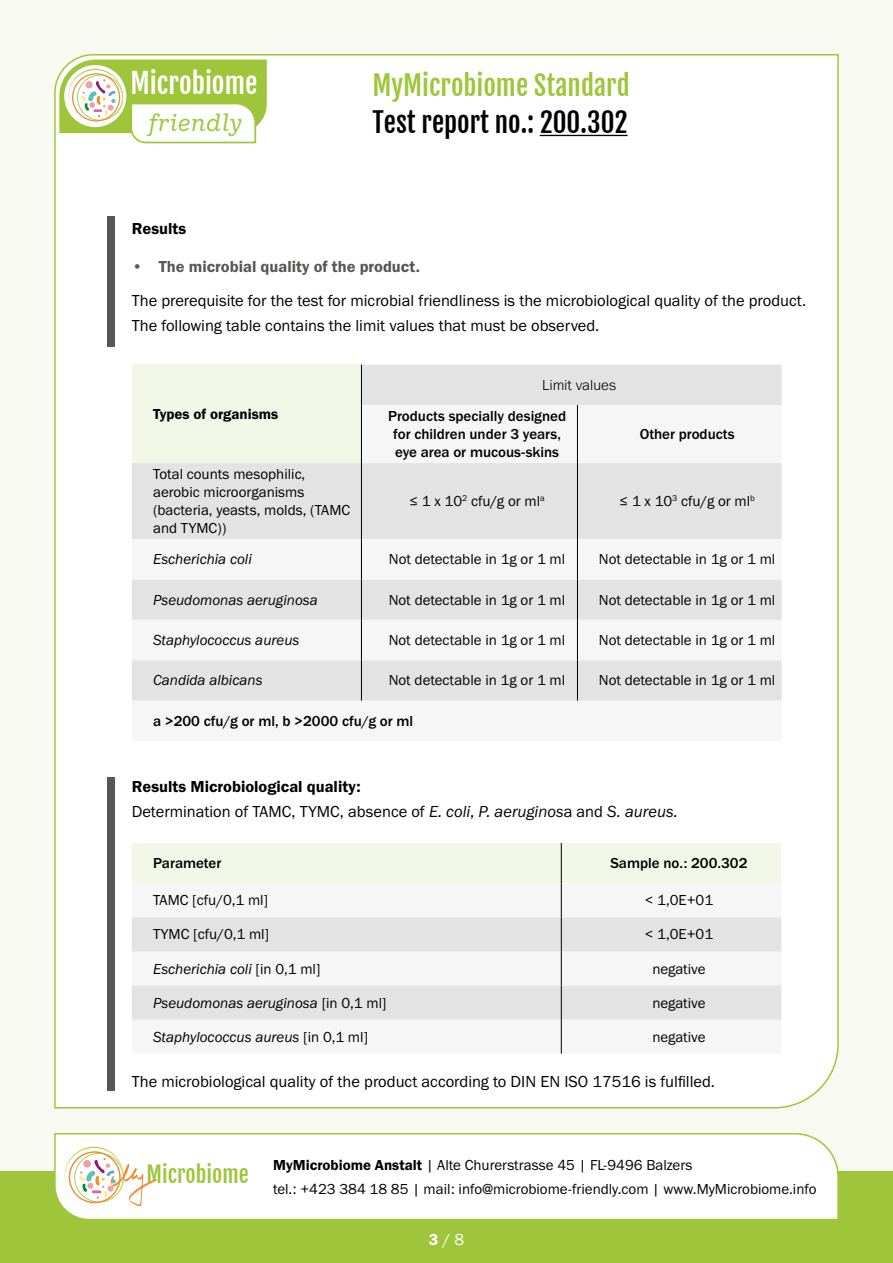
<style>
.page{position:relative;width:893px;height:1263px;background:#f8faf1}
.page>*{position:absolute;margin:0;border:0;box-sizing:border-box;transform-origin:0 0}
.t1{font:27.45px "Fjalla One";color:#fff}
.t2{font:27px "Fjalla One";color:#000}
.t3{font:27px "Fjalla One";color:#9fc63b}
.t4{font:italic 24px "Ivy Style TW";color:#9fc63b}
.t5{font:22.05px "Fjalla One";color:#9fc63b}
.t6{font:16.5px/25.5px "Franklin Gothic URW Boo";color:#000}
.t7{font:16.5px "Franklin Gothic URW Dem";color:#000}
.t8{font:16.5px "Franklin Gothic URW Dem";color:#575756}
.t9{font:16.5px "Franklin Gothic URW Boo";color:#fff}
.t10{font:15px/18px "Franklin Gothic URW Boo";color:#000}
.t11{font:15px "Franklin Gothic URW Boo Ita";color:#000}
.t12{font:500 15px/18px "Franklin Gothic URW";color:#000;text-align:center}
.t13{font:15px "Franklin Gothic URW Dem";color:#000}
.t14{font:300 15px "Franklin Gothic URW";color:#000}
.s1{font-family:"Franklin Gothic URW Boo Ita"}
.s2{font-family:"Franklin Gothic URW Boo"}
.s3{font-family:"Franklin Gothic URW Dem"}
</style>
<div class="page">
<div style="left:54px;top:54px;width:785px;height:1055px;background:#fff"></div>
<div style="left:0;top:1171px;width:893px;height:92px;background:#9fc63b"></div>
<div style="left:54px;top:1133px;width:785px;height:86px;background:#fff"></div>
<svg style="left:59px;top:60px;width:208px;height:84px"></svg>
<img style="left:64px;top:1147px;width:60px;height:60px">
<svg style="left:69px;top:1151px;width:88px;height:56px"></svg>
<hr style="left:540px;top:135px;width:88px;height:1px;background:#000">
<svg style="left:132px;top:365px;width:650px;height:40px;fill:#e3e3e3"></svg>
<svg style="left:132px;top:405px;width:650px;height:336px"></svg>
<hr style="left:361px;top:365px;width:1px;height:40px;background:#000">
<hr style="left:361px;top:405px;width:1px;height:58px;background:#000">
<hr style="left:577px;top:405px;width:1px;height:58px;background:#000">
<hr style="left:361px;top:463px;width:1px;height:76px;background:#000">
<hr style="left:577px;top:463px;width:1px;height:76px;background:#000">
<hr style="left:361px;top:539px;width:1px;height:40px;background:#000">
<hr style="left:577px;top:539px;width:1px;height:40px;background:#000">
<hr style="left:361px;top:579px;width:1px;height:41px;background:#000">
<hr style="left:577px;top:579px;width:1px;height:41px;background:#000">
<hr style="left:361px;top:620px;width:1px;height:40px;background:#000">
<hr style="left:577px;top:620px;width:1px;height:40px;background:#000">
<hr style="left:361px;top:660px;width:1px;height:41px;background:#000">
<hr style="left:577px;top:660px;width:1px;height:41px;background:#000">
<div style="left:132px;top:843px;width:649px;height:40px;background:#f2f7e7"></div>
<svg style="left:132px;top:883px;width:649px;height:170px"></svg>
<svg style="left:132px;top:917px;width:649px;height:102px;fill:#e3e3e3"></svg>
<hr style="left:561px;top:843px;width:1px;height:40px;background:#000">
<hr style="left:561px;top:883px;width:1px;height:34px;background:#000">
<hr style="left:561px;top:917px;width:1px;height:34px;background:#000">
<hr style="left:561px;top:951px;width:1px;height:34px;background:#000">
<hr style="left:561px;top:985px;width:1px;height:34px;background:#000">
<hr style="left:561px;top:1019px;width:1px;height:34px;background:#000">
<div style="left:107px;top:777px;width:8px;height:313px;background:#575756"></div>
<div style="left:107px;top:216px;width:8px;height:131px;background:#575756"></div>
<h1 class="t1" style="left:130px;top:67px;width:129px">Microbiome</h1>
<h3 class="t4" style="left:147px;top:105px;width:96px">friendly</h3>
<h2 class="t3" style="left:372px;top:69px;width:259px">MyMicrobiome Standard</h2>
<h2 class="t2" style="left:372px;top:106px;width:257px">Test report no.: 200.302</h2>
<p class="t7" style="left:132px;top:219px;width:56px">Results</p>
<p class="t8" style="left:132px;top:256px;width:290px">• The microbial quality of the product.</p>
<p class="t6" style="left:132px;top:287px;width:676px">The prerequisite for the test for microbial friendliness is the microbiological quality of the product.<br>The following table contains the limit values that must be observed.</p>
<p class="t13" style="left:153px;top:405px;width:127px">Types of organisms</p>
<p class="t10" style="left:153px;top:465px;width:199px">Total counts mesophilic, aerobic microorganisms (bacteria, yeasts, molds, (TAMC and TYMC))</p>
<p class="t14" style="left:542px;top:375px;width:75px">Limit values</p>
<p class="t12" style="left:388px;top:407px;width:180px">Products specially designed for children under 3 years, eye area or mucous-skins</p>
<p class="t12" style="left:640px;top:425px;width:97px">Other products</p>
<p class="t10" style="left:409px;top:492px;width:137px">≤ 1 x 10<sup>2</sup> cfu/g or ml<sup>a</sup></p>
<p class="t10" style="left:619px;top:492px;width:137px">≤ 1 x 10<sup>3</sup> cfu/g or ml<sup>b</sup></p>
<p class="t11" style="left:153px;top:550px;width:100px">Escherichia coli</p>
<p class="t10" style="left:389px;top:550px;width:178px">Not detectable in 1g or 1 ml</p>
<p class="t10" style="left:599px;top:550px;width:178px">Not detectable in 1g or 1 ml</p>
<p class="t11" style="left:153px;top:590px;width:166px">Pseudomonas aeruginosa</p>
<p class="t10" style="left:389px;top:590px;width:178px">Not detectable in 1g or 1 ml</p>
<p class="t10" style="left:599px;top:590px;width:178px">Not detectable in 1g or 1 ml</p>
<p class="t11" style="left:153px;top:631px;width:148px">Staphylococcus aureus</p>
<p class="t10" style="left:389px;top:631px;width:178px">Not detectable in 1g or 1 ml</p>
<p class="t10" style="left:599px;top:631px;width:178px">Not detectable in 1g or 1 ml</p>
<p class="t11" style="left:153px;top:671px;width:111px">Candida albicans</p>
<p class="t10" style="left:389px;top:671px;width:178px">Not detectable in 1g or 1 ml</p>
<p class="t10" style="left:599px;top:671px;width:178px">Not detectable in 1g or 1 ml</p>
<p class="t12" style="left:153px;top:712px;width:262px">a &gt;200 cfu/g or ml, b &gt;2000 cfu/g or ml</p>
<p class="t7" style="left:132px;top:776px;width:230px">Results Microbiological quality:</p>
<p class="t6" style="left:132px;top:798px;width:547px">Determination of TAMC, TYMC, absence of <span class="s1">E. coli</span>, <span class="s1">P. aeruginos</span>a and <span class="s1">S. aureus.</span></p>
<p class="t12" style="left:153px;top:854px;width:70px">Parameter</p>
<p class="t12" style="left:610px;top:854px;width:139px">Sample no.: 200.302</p>
<p class="t10" style="left:153px;top:891px;width:117px">TAMC [cfu/0,1 ml]</p>
<p class="t10" style="left:645px;top:891px;width:70px">&lt; 1,0E+01</p>
<p class="t10" style="left:153px;top:925px;width:118px">TYMC [cfu/0,1 ml]</p>
<p class="t10" style="left:645px;top:925px;width:70px">&lt; 1,0E+01</p>
<p class="t11" style="left:153px;top:959px;width:169px">Escherichia coli <span class="s2">[in 0,1 ml]</span></p>
<p class="t10" style="left:652px;top:959px;width:55px">negative</p>
<p class="t11" style="left:153px;top:993px;width:235px">Pseudomonas aeruginosa <span class="s2">[in 0,1 ml]</span></p>
<p class="t10" style="left:652px;top:993px;width:55px">negative</p>
<p class="t11" style="left:153px;top:1027px;width:217px">Staphylococcus aureus <span class="s2">[in 0,1 ml]</span></p>
<p class="t10" style="left:652px;top:1027px;width:55px">negative</p>
<p class="t6" style="left:132px;top:1069px;width:585px">The microbiological quality of the product according to DIN EN ISO 17516 is fulfilled.</p>
<h3 class="t5" style="left:147px;top:1160px;width:104px">Microbiome</h3>
<p class="t10" style="left:273px;top:1152px;width:545px;line-height:24px"><span class="s3">MyMicrobiome Anstalt</span> | Alte Churerstrasse 45 | FL-9496 Balzers<br>tel.: +423 384 18 85 | mail: info@microbiome-friendly.com | www.MyMicrobiome.info</p>
<p class="t9" style="left:429px;top:1229px;width:37px"><span class="s3">3</span> / 8</p>
</div>
